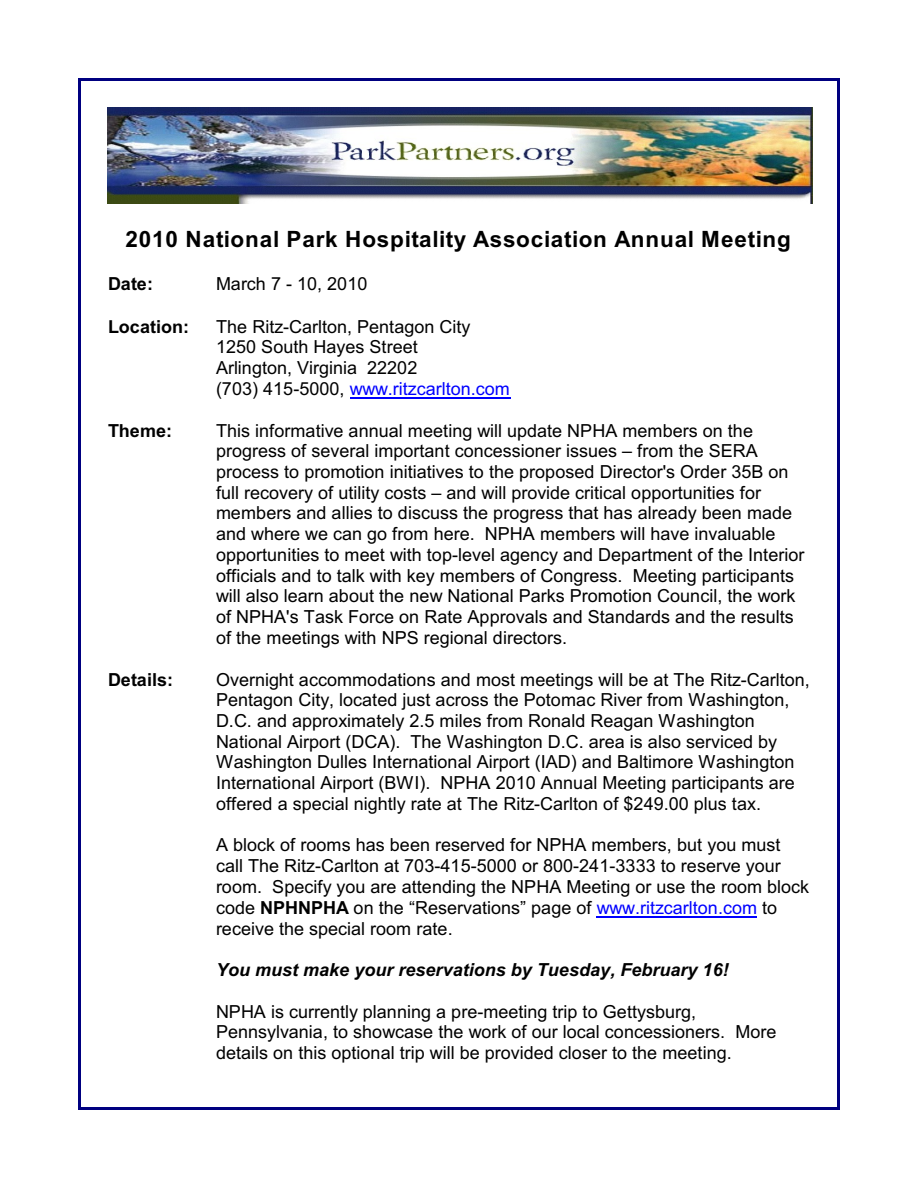
<style>
.page{position:relative;width:918px;height:1188px;background:#fff}
.page>*{position:absolute;margin:0;border:0;box-sizing:border-box;transform-origin:0 0}
.t1{font:700 22.5px "Arial";letter-spacing:.035em;color:#000}
.t2{font:18px/20.7px "Arial";color:#000}
.t3{font:italic 700 18px "Arial";color:#000}
.t4{font:700 18px "Arial";color:#000}
.s1{color:#00f}
.s2{font-weight:700}
</style>
<div class="page">
<hr style="left:78px;top:78px;width:3px;height:1032px;background:#000080">
<hr style="left:837px;top:78px;width:3px;height:1032px;background:#000080">
<hr style="left:78px;top:78px;width:762px;height:3px;background:#000080">
<hr style="left:78px;top:1107px;width:762px;height:3px;background:#000080">
<img style="left:108px;top:108px;width:705px;height:95px">
<hr style="left:350px;top:397px;width:160px;height:2px;background:#00f">
<hr style="left:597px;top:917px;width:160px;height:1px;background:#00f">
<p class="t1" style="left:126px;top:230px;width:667px">2010 National Park Hospitality Association Annual Meeting</p>
<p class="t4" style="left:108px;top:277px;width:46px">Date:</p>
<p class="t2" style="left:216px;top:275px;width:153px">March 7 - 10, 2010</p>
<p class="t4" style="left:108px;top:320px;width:82px">Location:</p>
<p class="t2" style="left:216px;top:318px;width:295px">The Ritz-Carlton, Pentagon City<br>1250 South Hayes Street<br>Arlington, Virginia 22202<br>(703) 415-5000, <span class="s1">www.ritzcarlton.com</span></p>
<p class="t4" style="left:108px;top:424px;width:66px">Theme:</p>
<p class="t2" style="left:216px;top:422px;width:590px">This informative annual meeting will update NPHA members on the progress of several important concessioner issues – from the SERA process to promotion initiatives to the proposed Director's Order 35B on full recovery of utility costs – and will provide critical opportunities for members and allies to discuss the progress that has already been made and where we can go from here. NPHA members will have invaluable opportunities to meet with top-level agency and Department of the Interior officials and to talk with key members of Congress. Meeting participants will also learn about the new National Parks Promotion Council, the work of NPHA's Task Force on Rate Approvals and Standards and the results of the meetings with NPS regional directors.</p>
<p class="t4" style="left:108px;top:673px;width:67px">Details:</p>
<p class="t2" style="left:216px;top:671px;width:595px">Overnight accommodations and most meetings will be at The Ritz-Carlton, Pentagon City, located just across the Potomac River from Washington, D.C. and approximately 2.5 miles from Ronald Reagan Washington National Airport (DCA). The Washington D.C. area is also serviced by Washington Dulles International Airport (IAD) and Baltimore Washington International Airport (BWI). NPHA 2010 Annual Meeting participants are offered a special nightly rate at The Ritz-Carlton of $249.00 plus tax.</p>
<p class="t2" style="left:216px;top:836px;width:595px">A block of rooms has been reserved for NPHA members, but you must call The Ritz-Carlton at 703-415-5000 or 800-241-3333 to reserve your room. Specify you are attending the NPHA Meeting or use the room block code <span class="s2">NPHNPHA</span> on the “Reservations” page of <span class="s1">www.ritzcarlton.com</span> to receive the special room rate.</p>
<p class="t3" style="left:216px;top:963px;width:514px">You must make your reservations by Tuesday, February 16!</p>
<p class="t2" style="left:216px;top:1003px;width:562px">NPHA is currently planning a pre-meeting trip to Gettysburg,<br>Pennsylvania, to showcase the work of our local concessioners. More details on this optional trip will be provided closer to the meeting.</p>
</div>
